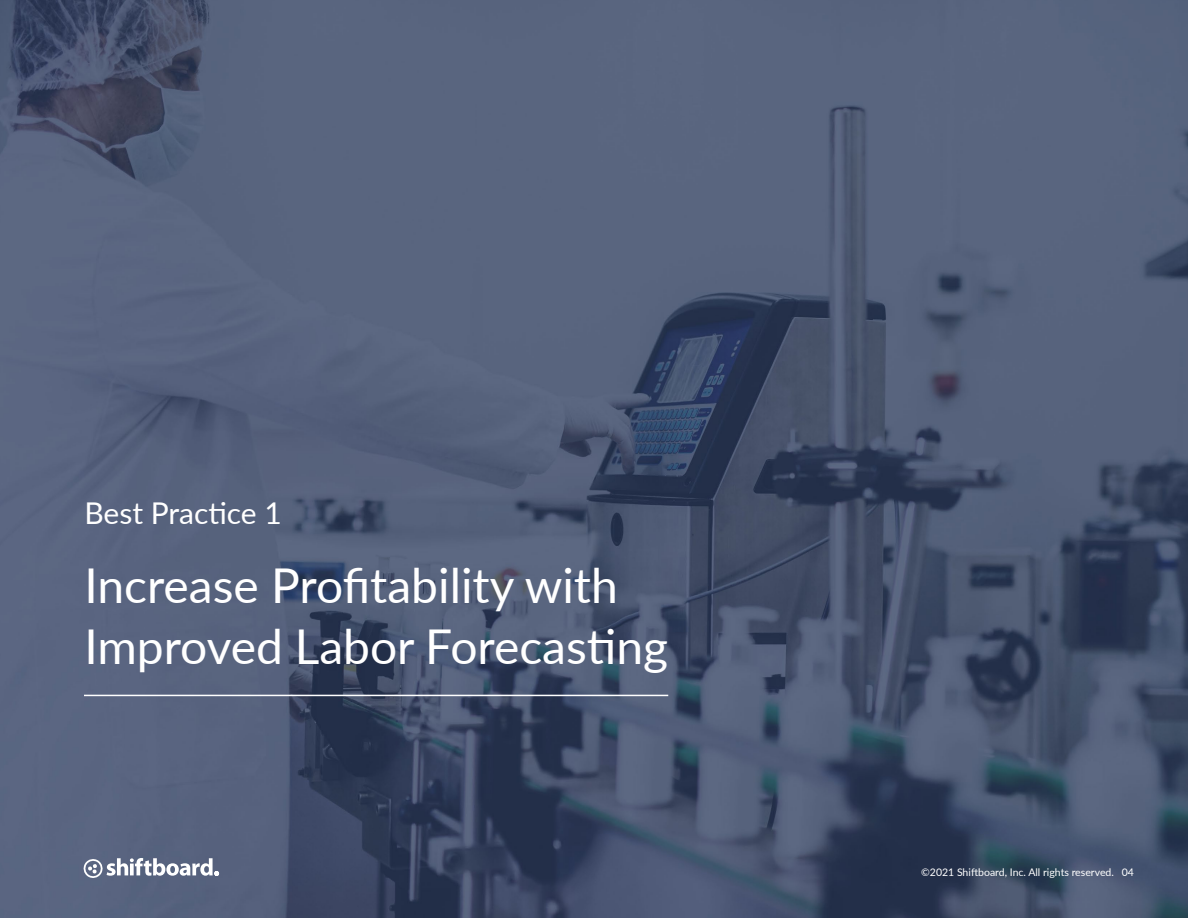
<style>
.page{position:relative;width:1188px;height:918px;background:#fff}
.page>*{position:absolute;margin:0;border:0;box-sizing:border-box;transform-origin:0 0}
.t1{font:48px/61.5px "Lato";color:#fff}
.t2{font:30px "Lato";letter-spacing:-.005em;color:#fff}
.t3{font:10.5px "Lato";color:#fff}
.t4{font:700 5.25px "Lato";color:#fff}
</style>
<div class="page">
<img style="left:0;top:0;width:1188px;height:918px">
<hr style="left:84px;top:695px;width:584px;height:1px;background:#fff">
<svg style="left:82px;top:858px;width:131px;height:21px"></svg>
<p class="t2" style="left:84px;top:491px;width:199px">Best Practice 1</p>
<p class="t1" style="left:84px;top:553px;width:585px">Increase Profitability with<br>Improved Labor Forecasting</p>
<p class="t4" style="left:214px;top:870px;width:6px">®</p>
<p class="t3" style="left:921px;top:865px;width:214px">©2021 Shiftboard, Inc. All rights reserved. 04</p>
</div>
